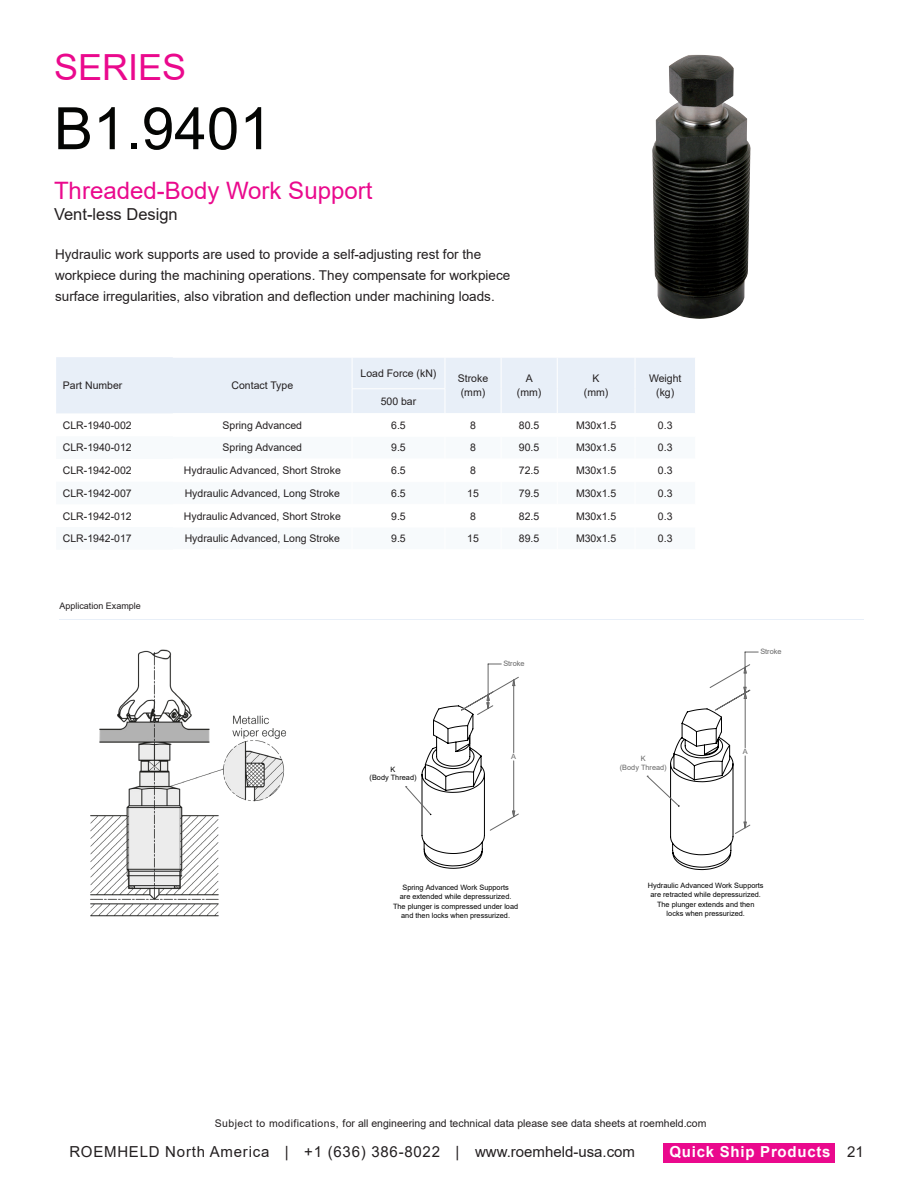
<style>
.page{position:relative;width:918px;height:1188px;background:#fff}
.page>*{position:absolute;margin:0;border:0;box-sizing:border-box;transform-origin:0 0}
.t1{font:58.5px "Arial";color:#040503}
.t2{font:36px "Arial";color:#ea098d}
.t3{font:24px "Arial";color:#ea098d}
.t4{font:16.5px "Arial";color:#231f20}
.t5{font:15.15px "Arial";letter-spacing:.05em;color:#231f20}
.t6{font:700 15.15px "Arial";letter-spacing:.05em;color:#fff}
.t7{font:13.5px/21px "Arial";color:#231f20}
.t8{font:10.65px "Arial";color:#231f20}
.t9{font:10.5px/13.5px "Arial";color:#231f20;text-align:center}
.t10{font:9px "Arial";color:#231f20}
.t11{font:7.35px/9.4px "Arial";color:#000;text-align:center}
.t12{font:7.35px/8.9px "Arial";color:#666;text-align:center}
.s1{font-size:10.5px}
.s2{font-size:15px}
.s3{font-weight:400;font-size:15px;color:#231f20}
</style>
<div class="page">
<div style="left:664px;top:1143px;width:171px;height:20px;background:#ea098d"></div>
<div style="left:56px;top:357px;width:639px;height:56px;background:#e8eff8"></div>
<img style="left:652px;top:55px;width:99px;height:264px">
<img style="left:90px;top:649px;width:196px;height:268px">
<svg style="left:406px;top:667px;width:341px;height:203px"></svg>
<hr style="left:59px;top:619px;width:805px;height:1px;background:#e8eff8">
<p class="t2" style="left:54px;top:43px;width:134px">SERIES</p>
<p class="t1" style="left:54px;top:88px;width:219px">B1.9401</p>
<p class="t3" style="left:54px;top:174px;width:320px">Threaded-Body Work Support</p>
<p class="t4" style="left:54px;top:203px;width:125px">Vent-less Design</p>
<p class="t7" style="left:55px;top:244px;width:428px">Hydraulic work supports are used to provide a self-adjusting rest for the</p>
<p class="t7" style="left:55px;top:265px;width:457px">workpiece during the machining operations. They compensate for workpiece surface irregularities, also vibration and deflection under machining loads.</p>
<p class="t9" style="left:63px;top:379px;width:61px">Part Number</p>
<p class="t9" style="left:232px;top:379px;width:63px">Contact Type</p>
<p class="t9" style="left:361px;top:366px;width:77px">Load Force (kN)</p>
<p class="t9" style="left:381px;top:395px;width:37px">500 bar</p>
<p class="t9" style="left:458px;top:372px;width:32px;text-align:left">Stroke (mm)</p>
<p class="t9" style="left:517px;top:372px;width:26px">A (mm)</p>
<p class="t9" style="left:593px;top:372px;width:9px">K</p>
<p class="t9" style="left:584px;top:385px;width:26px">(mm)</p>
<p class="t9" style="left:649px;top:372px;width:34px">Weight (kg)</p>
<p class="t9" style="left:63px;top:418px;width:70px">CLR-1940-002</p>
<p class="t9" style="left:223px;top:418px;width:81px">Spring Advanced</p>
<p class="t9" style="left:391px;top:418px;width:16px">6.5</p>
<p class="t9" style="left:470px;top:418px;width:7px">8</p>
<p class="t9" style="left:519px;top:418px;width:22px">80.5</p>
<p class="t9" style="left:576px;top:418px;width:42px">M30x1.5</p>
<p class="t9" style="left:658px;top:418px;width:16px">0.3</p>
<p class="t9" style="left:63px;top:441px;width:70px">CLR-1940-012</p>
<p class="t9" style="left:223px;top:441px;width:81px">Spring Advanced</p>
<p class="t9" style="left:391px;top:441px;width:16px">9.5</p>
<p class="t9" style="left:470px;top:441px;width:7px">8</p>
<p class="t9" style="left:519px;top:441px;width:22px">90.5</p>
<p class="t9" style="left:576px;top:441px;width:42px">M30x1.5</p>
<p class="t9" style="left:658px;top:441px;width:16px">0.3</p>
<p class="t9" style="left:63px;top:464px;width:70px">CLR-1942-002</p>
<p class="t9" style="left:184px;top:464px;width:158px">Hydraulic Advanced, Short Stroke</p>
<p class="t9" style="left:391px;top:464px;width:16px">6.5</p>
<p class="t9" style="left:470px;top:464px;width:7px">8</p>
<p class="t9" style="left:519px;top:464px;width:22px">72.5</p>
<p class="t9" style="left:576px;top:464px;width:42px">M30x1.5</p>
<p class="t9" style="left:658px;top:464px;width:16px">0.3</p>
<p class="t9" style="left:63px;top:486px;width:70px">CLR-1942-007</p>
<p class="t9" style="left:185px;top:486px;width:157px">Hydraulic Advanced, Long Stroke</p>
<p class="t9" style="left:391px;top:486px;width:16px">6.5</p>
<p class="t9" style="left:467px;top:486px;width:13px">15</p>
<p class="t9" style="left:519px;top:486px;width:22px">79.5</p>
<p class="t9" style="left:576px;top:486px;width:42px">M30x1.5</p>
<p class="t9" style="left:658px;top:486px;width:16px">0.3</p>
<p class="t9" style="left:63px;top:509px;width:70px">CLR-1942-012</p>
<p class="t9" style="left:184px;top:509px;width:158px">Hydraulic Advanced, Short Stroke</p>
<p class="t9" style="left:391px;top:509px;width:16px">9.5</p>
<p class="t9" style="left:470px;top:509px;width:7px">8</p>
<p class="t9" style="left:519px;top:509px;width:22px">82.5</p>
<p class="t9" style="left:576px;top:509px;width:42px">M30x1.5</p>
<p class="t9" style="left:658px;top:509px;width:16px">0.3</p>
<p class="t9" style="left:63px;top:532px;width:70px">CLR-1942-017</p>
<p class="t9" style="left:185px;top:532px;width:157px">Hydraulic Advanced, Long Stroke</p>
<p class="t9" style="left:391px;top:532px;width:16px">9.5</p>
<p class="t9" style="left:467px;top:532px;width:13px">15</p>
<p class="t9" style="left:519px;top:532px;width:22px">89.5</p>
<p class="t9" style="left:576px;top:532px;width:42px">M30x1.5</p>
<p class="t9" style="left:658px;top:532px;width:16px">0.3</p>
<p class="t10" style="left:59px;top:599px;width:83px">Application Example</p>
<p class="t12" style="left:503px;top:659px;width:23px">Stroke</p>
<p class="t11" style="left:370px;top:765px;width:48px;line-height:8.9px">K<br>(Body Thread)</p>
<p class="t12" style="left:511px;top:752px;width:6px">A</p>
<p class="t11" style="left:393px;top:882px;width:127px">Spring Advanced Work Supports<br>are extended while depressurized.<br>The plunger is compressed under load and then locks when pressurized.</p>
<p class="t12" style="left:620px;top:754px;width:48px">K<br>(Body Thread)</p>
<p class="t12" style="left:760px;top:647px;width:23px">Stroke</p>
<p class="t12" style="left:743px;top:747px;width:6px">A</p>
<p class="t11" style="left:648px;top:880px;width:117px">Hydraulic Advanced Work Supports are retracted while depressurized.<br>The plunger extends and then locks when pressurized.</p>
<p class="t8" style="left:215px;top:1116px;width:493px"><span class="s1">Subject to modifications, f</span>or all engineering and technical data please see data sheets at roemheld.com</p>
<h3 class="t5" style="left:69px;top:1141px;width:567px">ROEMHELD North America | +1 (636) 386-8022 | <span class="s2">www.roemheld-usa.com</span></h3>
<h3 class="t6" style="left:669px;top:1141px;width:196px">Quick Ship Products <span class="s3">21</span></h3>
</div>
